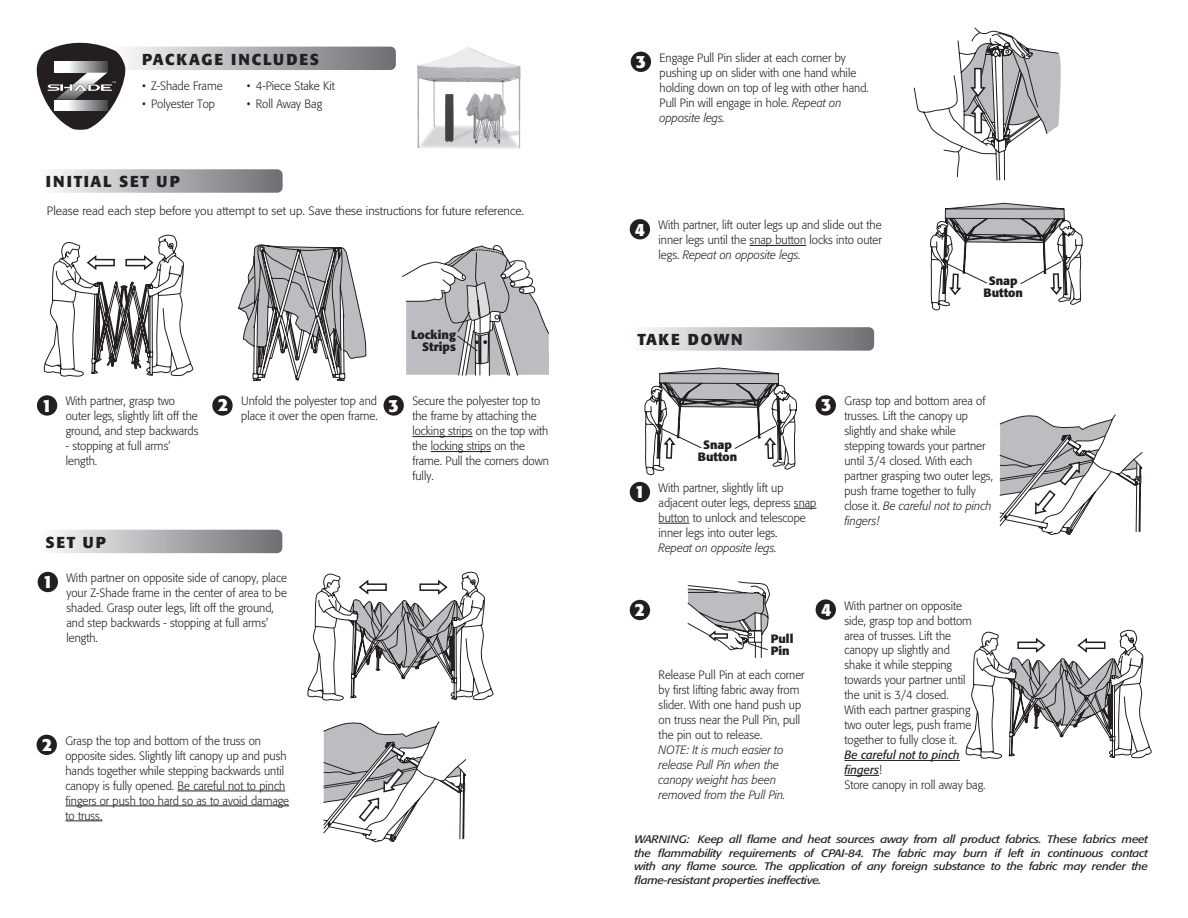
<style>
.page{position:relative;width:1188px;height:918px;background:#fff}
.page>*{position:absolute;margin:0;border:0;box-sizing:border-box;transform-origin:0 0}
.t1{font:700 17.55px "Formata";color:#fff}
.t2{font:700 15.75px "Formata";letter-spacing:.1em;color:#231f20}
.t3{font:700 15.75px "Formata";letter-spacing:.12em;color:#231f20}
.t4{font:300 12px/15px "Formata";color:#231f20;scale:.95 1}
.t5{font:italic 300 12px/15px "Formata";color:#231f20;scale:.95 1}
.t6{font:300 12px "Formata";color:#231f20}
.t7{font:italic 12px/15px "Formata";color:#231f20;scale:.95 1}
.t8{font:700 12px/12px "Formata";color:#231f20;text-align:center}
.t9{font:italic 10.8px/13.5px "Formata";letter-spacing:-.025em;color:#231f20;text-align:justify;scale:1.11 1}
.s1{font-style:italic}
.s2{font-weight:300;font-style:normal}
</style>
<div class="page">
<svg style="left:44px;top:234px;width:149px;height:143px"></svg>
<svg style="left:966px;top:629px;width:185px;height:130px"></svg>
<svg style="left:308px;top:571px;width:185px;height:271px"></svg>
<svg style="left:1081px;top:414px;width:61px;height:118px"></svg>
<svg style="left:930px;top:203px;width:153px;height:96px"></svg>
<svg style="left:914px;top:28px;width:147px;height:152px"></svg>
<svg style="left:402px;top:245px;width:147px;height:131px"></svg>
<svg style="left:238px;top:244px;width:128px;height:137px"></svg>
<svg style="left:688px;top:581px;width:74px;height:77px"></svg>
<svg style="left:748px;top:246px;width:333px;height:404px"></svg>
<svg style="left:644px;top:368px;width:153px;height:107px"></svg>
<img style="left:417px;top:47px;width:104px;height:102px">
<svg style="left:53px;top:169px;width:230px;height:24px;background:#b1b2b5"></svg>
<svg style="left:53px;top:530px;width:229px;height:23px;background:#afb0b3"></svg>
<div style="left:38px;top:572px;width:20px;height:20px;background:#231f20;border-radius:50%"></div>
<div style="left:212px;top:395px;width:21px;height:21px;background:#231f20;border-radius:50%"></div>
<hr style="left:178px;top:791px;width:107px;height:1px;background:#231f20">
<hr style="left:65px;top:806px;width:224px;height:1px;background:#231f20">
<hr style="left:65px;top:821px;width:37px;height:1px;background:#231f20">
<div style="left:37px;top:735px;width:20px;height:20px;background:#231f20;border-radius:50%"></div>
<hr style="left:412px;top:436px;width:61px;height:1px;background:#231f20">
<hr style="left:431px;top:451px;width:60px;height:1px;background:#231f20">
<div style="left:384px;top:395px;width:20px;height:21px;background:#231f20;border-radius:50%"></div>
<div style="left:37px;top:395px;width:20px;height:21px;background:#231f20;border-radius:50%"></div>
<div style="left:631px;top:52px;width:20px;height:20px;background:#231f20;border-radius:50%"></div>
<hr style="left:750px;top:245px;width:56px;height:1px;background:#231f20">
<div style="left:630px;top:219px;width:20px;height:20px;background:#231f20;border-radius:50%"></div>
<svg style="left:645px;top:327px;width:229px;height:24px;background:#b0b2b4"></svg>
<svg style="left:794px;top:508px;width:22px;height:1px"></svg>
<hr style="left:659px;top:523px;width:30px;height:1px;background:#231f20">
<div style="left:630px;top:482px;width:20px;height:20px;background:#231f20;border-radius:50%"></div>
<div style="left:630px;top:600px;width:20px;height:20px;background:#231f20;border-radius:50%"></div>
<div style="left:816px;top:395px;width:20px;height:21px;background:#231f20;border-radius:50%"></div>
<div style="left:816px;top:599px;width:20px;height:21px;background:#231f20;border-radius:50%"></div>
<hr style="left:844px;top:760px;width:116px;height:1px;background:#231f20">
<hr style="left:844px;top:775px;width:35px;height:1px;background:#231f20">
<svg style="left:37px;top:42px;width:359px;height:88px"></svg>
<h2 class="t3" style="left:142px;top:49px;width:178px">PACKAGE INCLUDES</h2>
<p class="t4" style="left:142px;top:79px;width:86px">• Z-Shade Frame</p>
<p class="t4" style="left:142px;top:97px;width:78px">• Polyester Top</p>
<p class="t4" style="left:247px;top:79px;width:94px">• 4-Piece Stake Kit</p>
<p class="t4" style="left:247px;top:97px;width:81px">• Roll Away Bag</p>
<h2 class="t2" style="left:46px;top:172px;width:136px">INITIAL SET UP</h2>
<p class="t6" style="left:47px;top:203px;width:479px">Please read each step before you attempt to set up. Save these instructions for future reference.</p>
<h1 class="t1" style="left:42px;top:395px;width:12px">1</h1>
<p class="t4" style="left:66px;top:394px;width:141px">With partner, grasp two outer legs, slightly lift off the ground, and step backwards</p>
<p class="t4" style="left:66px;top:439px;width:112px">- stopping at full arms’ length.</p>
<p class="t8" style="left:411px;top:329px;width:46px;text-align:right">Locking<br>Strips</p>
<h1 class="t1" style="left:218px;top:394px;width:12px">2</h1>
<p class="t4" style="left:241px;top:394px;width:145px">Unfold the polyester top and place it over the open frame.</p>
<h1 class="t1" style="left:389px;top:395px;width:12px">3</h1>
<p class="t4" style="left:412px;top:394px;width:145px">Secure the polyester top to the frame by attaching the locking strips on the top with the locking strips on the frame. Pull the corners down fully.</p>
<h2 class="t2" style="left:46px;top:532px;width:62px">SET UP</h2>
<h1 class="t1" style="left:43px;top:571px;width:12px">1</h1>
<p class="t4" style="left:67px;top:570px;width:234px">With partner on opposite side of canopy, place your Z-Shade frame in the center of area to be shaded. Grasp outer legs, lift off the ground, and step backwards - stopping at full arms’ length.</p>
<h1 class="t1" style="left:42px;top:734px;width:12px">2</h1>
<p class="t4" style="left:65px;top:733px;width:237px">Grasp the top and bottom of the truss on opposite sides. Slightly lift canopy up and push hands together while stepping backwards until canopy is fully opened. Be careful not to pinch fingers or push too hard so as to avoid damage to truss.</p>
<h1 class="t1" style="left:636px;top:51px;width:12px">3</h1>
<p class="t4" style="left:660px;top:50px;width:222px">Engage Pull Pin slider at each corner by pushing up on slider with one hand while holding down on top of leg with other hand.<br>Pull Pin will engage in hole. <span class="s1">Repeat on opposite legs.</span></p>
<h1 class="t1" style="left:635px;top:218px;width:12px">4</h1>
<p class="t4" style="left:659px;top:218px;width:237px;text-align:justify">With partner, lift outer legs up and slide out the inner legs until the snap button locks into outer legs. <span class="s1">Repeat on opposite legs.</span></p>
<h2 class="t2" style="left:637px;top:330px;width:107px">TAKE DOWN</h2>
<p class="t8" style="left:984px;top:274px;width:41px">Snap<br>Button</p>
<h1 class="t1" style="left:635px;top:481px;width:12px">1</h1>
<p class="t8" style="left:698px;top:439px;width:41px">Snap<br>Button</p>
<h1 class="t1" style="left:821px;top:394px;width:12px">3</h1>
<p class="t4" style="left:659px;top:480px;width:168px">With partner, slightly lift up adjacent outer legs, depress snap button to unlock and telescope inner legs into outer legs.</p>
<p class="t5" style="left:659px;top:540px;width:126px">Repeat on opposite legs.</p>
<p class="t4" style="left:844px;top:394px;width:158px">Grasp top and bottom area of trusses. Lift the canopy up slightly and shake while stepping towards your partner until 3/4 closed. With each partner grasping two outer legs, push frame together to fully close it. <span class="s1">Be careful not to pinch fingers!</span></p>
<h1 class="t1" style="left:635px;top:599px;width:12px">2</h1>
<p class="t8" style="left:771px;top:633px;width:24px;text-align:left">Pull<br>Pin</p>
<p class="t4" style="left:659px;top:668px;width:155px">Release Pull Pin at each corner by first lifting fabric away from slider. With one hand push up on truss near the Pull Pin, pull the pin out to release.</p>
<p class="t5" style="left:659px;top:743px;width:135px">NOTE: It is much easier to release Pull Pin when the canopy weight has been removed from the Pull Pin.</p>
<h1 class="t1" style="left:821px;top:598px;width:12px">4</h1>
<p class="t4" style="left:845px;top:598px;width:136px">With partner on opposite side, grasp top and bottom area of trusses. Lift the canopy up slightly and shake it while stepping towards your partner until the unit is 3/4 closed.<br>With each partner grasping two outer legs, push frame together to fully close it.</p>
<p class="t7" style="left:844px;top:748px;width:150px">Be careful not to pinch fingers<span class="s2">!<br>Store canopy in roll away bag.</span></p>
<p class="t9" style="left:634px;top:833px;width:464px">WARNING: Keep all flame and heat sources away from all product fabrics. These fabrics meet the flammability requirements of CPAI-84. The fabric may burn if left in continuous contact with any flame source. The application of any foreign substance to the fabric may render the flame-resistant properties ineffective.</p>
</div>
